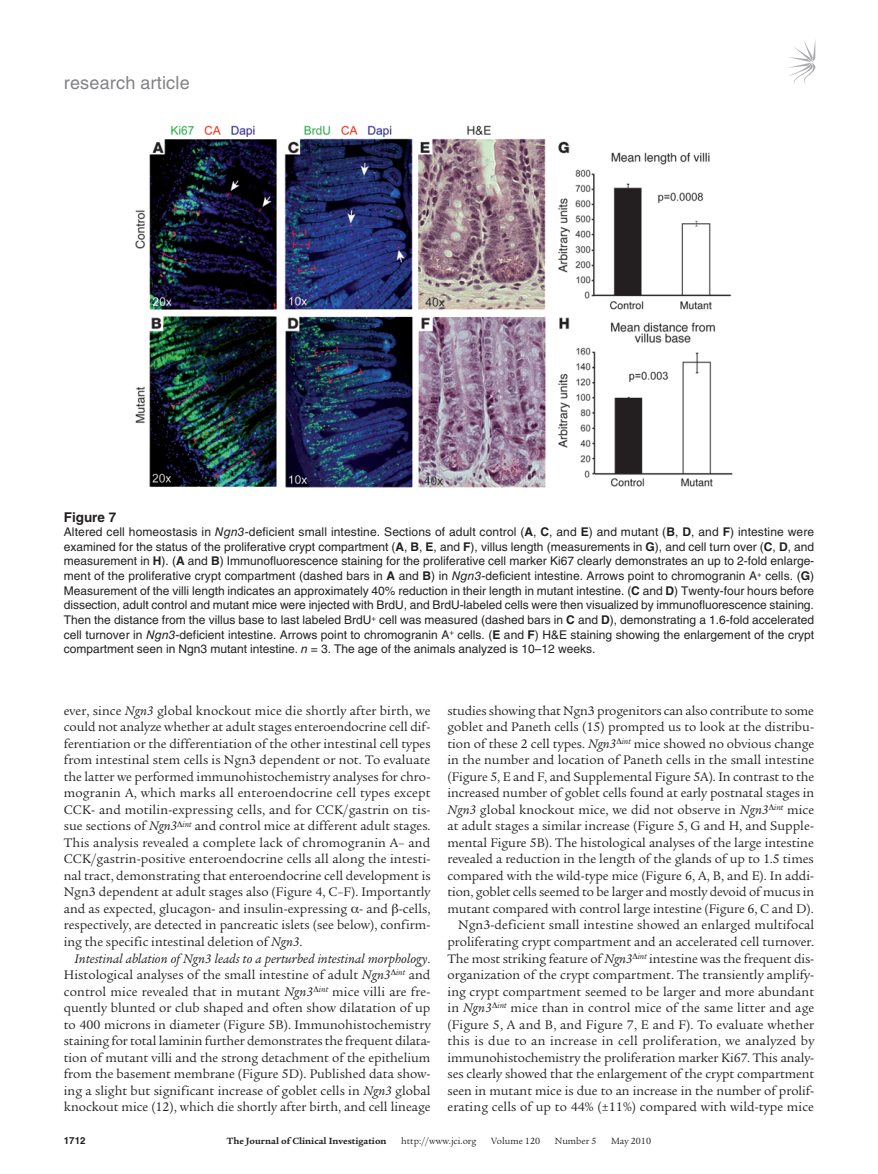
<style>
.page{position:relative;width:878px;height:1174px;background:#fff}
.page>*{position:absolute;margin:0;border:0;box-sizing:border-box;transform-origin:0 0}
.t1{font:18px "Helvetica LT Std";letter-spacing:.01em;color:#808285}
.t2{font:13.5px/16.5px "Legacy Serif Std";color:#231f20;text-align:justify}
.t3{font:700 13.5px "Helvetica LT Std";color:#231f20}
.t4{font:12px/14.7px "Helvetica LT Std";color:#231f20;text-align:justify}
.t5{font:9.75px "Legacy Serif Std";color:#231f20}
.t6{font:700 9.75px "Legacy Serif Std";color:#231f20}
.t7{font:700 9.75px "Helvetica LT Std";color:#231f20}
.s1{font-style:italic}
.s2{font-weight:700}
</style>
<div class="page">
<svg style="left:789px;top:41px;width:26px;height:44px"></svg>
<img style="left:135px;top:125px;width:598px;height:363px">
<h1 class="t1" style="left:64px;top:72px;width:127px">research article</h1>
<p class="t3" style="left:64px;top:508px;width:54px">Figure 7</p>
<p class="t4" style="left:64px;top:524px;width:752px">Altered cell homeostasis in <span class="s1">Ngn3</span>-deficient small intestine. Sections of adult control (<span class="s2">A</span>, <span class="s2">C</span>, and <span class="s2">E</span>) and mutant (<span class="s2">B</span>, <span class="s2">D</span>, and <span class="s2">F</span>) intestine were examined for the status of the proliferative crypt compartment (<span class="s2">A</span>, <span class="s2">B</span>, <span class="s2">E</span>, and <span class="s2">F</span>), villus length (measurements in <span class="s2">G</span>), and cell turn over (<span class="s2">C</span>, <span class="s2">D</span>, and measurement in <span class="s2">H</span>). (<span class="s2">A</span> and <span class="s2">B</span>) Immunofluorescence staining for the proliferative cell marker Ki67 clearly demonstrates an up to 2-fold enlarge&shy;ment of the proliferative crypt compartment (dashed bars in <span class="s2">A</span> and <span class="s2">B</span>) in <span class="s1">Ngn3</span>-deficient intestine. Arrows point to chromogranin A<sup>+</sup> cells. (<span class="s2">G</span>)<br>Measurement of the villi length indicates an approximately 40% reduction in their length in mutant intestine. (<span class="s2">C</span> and <span class="s2">D</span>) Twenty-four hours before dissection, adult control and mutant mice were injected with BrdU, and BrdU-labeled cells were then visualized by immunofluorescence staining.<br>Then the distance from the villus base to last labeled BrdU<sup>+</sup> cell was measured (dashed bars in <span class="s2">C</span> and <span class="s2">D</span>), demonstrating a 1.6-fold accelerated cell turnover in <span class="s1">Ngn3</span>-deficient intestine. Arrows point to chromogranin A<sup>+</sup> cells. (<span class="s2">E</span> and <span class="s2">F</span>) H&amp;E staining showing the enlargement of the crypt compartment seen in Ngn3 mutant intestine. <span class="s1">n</span> = 3. The age of the animals analyzed is 10–12 weeks.</p>
<p class="t2" style="left:64px;top:702px;width:368px">ever, since <span class="s1">Ngn3</span> global knockout mice die shortly after birth, we could not analyze whether at adult stages enteroendocrine cell dif&shy;ferentiation or the differentiation of the other intestinal cell types from intestinal stem cells is Ngn3 dependent or not. To evaluate the latter we performed immunohistochemistry analyses for chro&shy;mogranin A, which marks all enteroendocrine cell types except CCK- and motilin-expressing cells, and for CCK/gastrin on tis&shy;sue sections of <span class="s1">Ngn3</span> <sup>int</sup> and control mice at different adult stages.<br>This analysis revealed a complete lack of chromogranin A– and CCK/gastrin-positive enteroendocrine cells all along the intesti&shy;nal tract, demonstrating that enteroendocrine cell development is Ngn3 dependent at adult stages also (Figure 4, C–F). Importantly and as expected, glucagon- and insulin-expressing - and -cells, respectively, are detected in pancreatic islets (see below), confirm&shy;ing the specific intestinal deletion of <span class="s1">Ngn3</span>.</p>
<p class="t2" style="left:64px;top:950px;width:368px;text-indent:11px"><span class="s1">Intestinal ablation of Ngn3 leads to a perturbed intestinal morphology</span>.<br>Histological analyses of the small intestine of adult <span class="s1">Ngn3</span> <sup>int</sup> and control mice revealed that in mutant <span class="s1">Ngn3</span> <sup>int</sup> mice villi are fre&shy;quently blunted or club shaped and often show dilatation of up to 400 microns in diameter (Figure 5B). Immunohistochemistry staining for total laminin further demonstrates the frequent dilata&shy;tion of mutant villi and the strong detachment of the epithelium from the basement membrane (Figure 5D). Published data show&shy;ing a slight but significant increase of goblet cells in <span class="s1">Ngn3</span> global knockout mice (12), which die shortly after birth, and cell lineage</p>
<p class="t2" style="left:447px;top:702px;width:368px;text-align:right">studies showing that Ngn3 progenitors can also contribute to some goblet and Paneth cells (15) prompted us to look at the distribu&shy;tion of these 2 cell types. <span class="s1">Ngn3</span> <sup>int</sup> mice showed no obvious change in the number and location of Paneth cells in the small intestine (Figure 5, E and F, and Supplemental Figure 5A). In contrast to the increased number of goblet cells found at early postnatal stages in <span class="s1">Ngn3</span> global knockout mice, we did not observe in <span class="s1">Ngn3</span> <sup>int</sup> mice at adult stages a similar increase (Figure 5, G and H, and Supple&shy;mental Figure 5B). The histological analyses of the large intestine revealed a reduction in the length of the glands of up to 1.5 times compared with the wild-type mice (Figure 6, A, B, and E). In addi&shy;tion, goblet cells seemed to be larger and mostly devoid of mucus in mutant compared with control large intestine (Figure 6, C and D).<br>Ngn3-deficient small intestine showed an enlarged multifocal proliferating crypt compartment and an accelerated cell turnover.<br>The most striking feature of <span class="s1">Ngn3</span> <sup>int</sup> intestine was the frequent dis&shy;organization of the crypt compartment. The transiently amplify&shy;ing crypt compartment seemed to be larger and more abundant in <span class="s1">Ngn3</span> <sup>int</sup> mice than in control mice of the same litter and age (Figure 5, A and B, and Figure 7, E and F). To evaluate whether this is due to an increase in cell proliferation, we analyzed by immunohistochemistry the proliferation marker Ki67. This analy&shy;ses clearly showed that the enlargement of the crypt compartment seen in mutant mice is due to an increase in the number of prolif&shy;erating cells of up to 44% (±11%) compared with wild-type mice</p>
<p class="t7" style="left:64px;top:1134px;width:23px">1712</p>
<p class="t6" style="left:227px;top:1135px;width:161px">The Journal of Clinical Investigation</p>
<p class="t5" style="left:401px;top:1135px;width:77px">http://www.jci.org</p>
<p class="t5" style="left:491px;top:1135px;width:50px">Volume 120</p>
<p class="t5" style="left:555px;top:1135px;width:43px">Number 5</p>
<p class="t5" style="left:611px;top:1135px;width:41px">May 2010</p>
</div>
